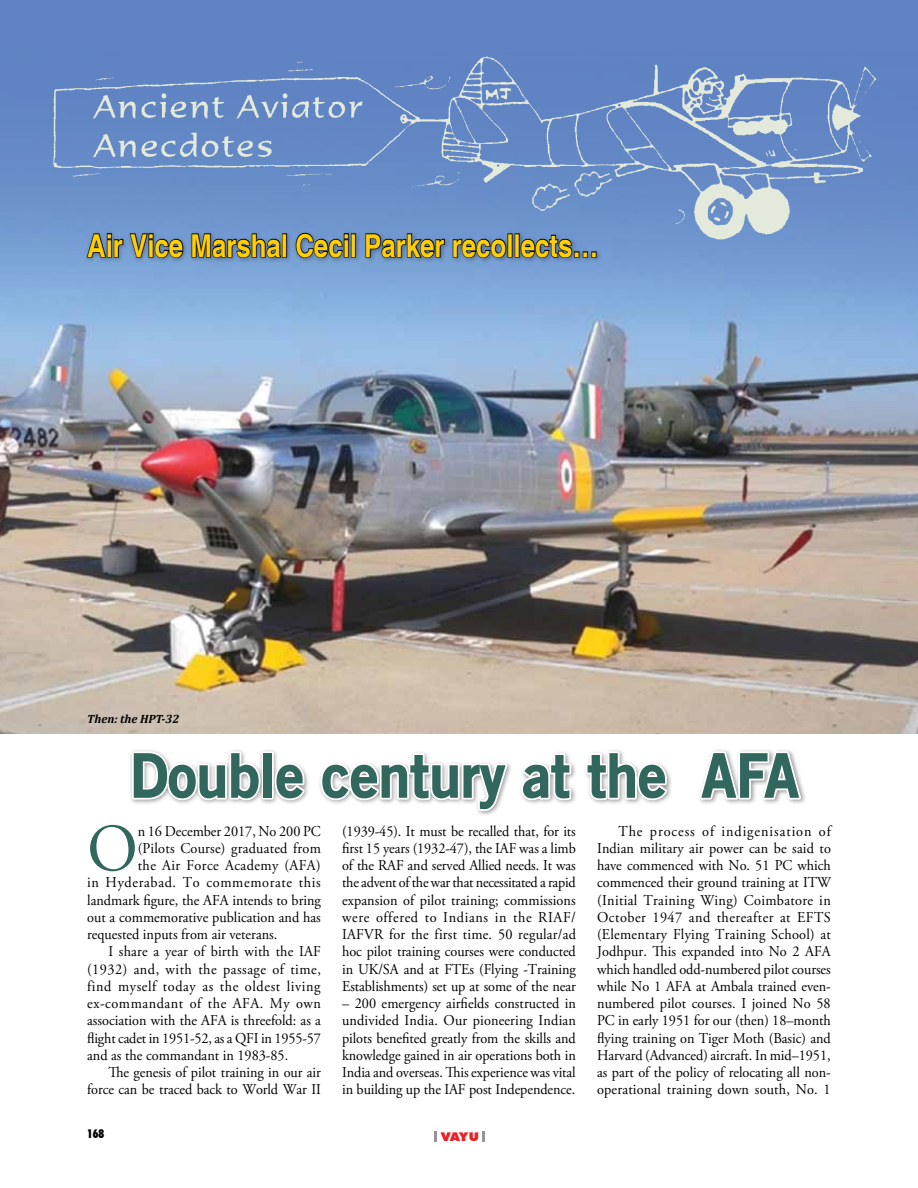
<style>
.page{position:relative;width:918px;height:1188px;background:#fff}
.page>*{position:absolute;margin:0;border:0;box-sizing:border-box;transform-origin:0 0}
.t1{font:67.05px "Adobe Garamond Pro";color:#32675e;scale:.95 1}
.t2{font:900 60px "Old Sans";color:#32675e;scale:.95 1}
.t3{font:700 condensed 31.5px "Helvetica";color:#ffcf01}
.t4{font:15px/17.2px "Adobe Garamond Pro";color:#000;text-align:justify;scale:.95 1}
.t5{font:15px "Adobe Garamond Pro";letter-spacing:.04em;color:#000;scale:.95 1}
.t6{font:15px "Adobe Garamond Pro";letter-spacing:.035em;color:#000;scale:.95 1}
.t7{font:15px "Adobe Garamond Pro";letter-spacing:.045em;color:#000;scale:.95 1}
.t8{font:15px "Adobe Garamond Pro";letter-spacing:.03em;color:#000;scale:.95 1}
.t9{font:italic 700 12px "Cambria";color:#000}
.t10{font:900 12px "Futura BT";color:#ed1d24;scale:1.1 1}
.t11{font:900 condensed 12px "Futura BT";color:#000;scale:.95 1}
</style>
<div class="page">
<svg style="left:482px;top:1131px;width:3px;height:11px"></svg>
<svg style="left:434px;top:1131px;width:3px;height:11px"></svg>
<div style="left:0;top:0;width:918px;height:733px;background:#6084c3"></div>
<img style="left:0;top:183px;width:918px;height:550px">
<div style="left:84px;top:230px;width:519px;height:34px;background:#000;opacity:.3"></div>
<svg style="left:86px;top:245px;width:98px;height:14px"></svg>
<svg style="left:191px;top:245px;width:97px;height:14px"></svg>
<svg style="left:295px;top:245px;width:62px;height:14px"></svg>
<svg style="left:365px;top:245px;width:81px;height:14px"></svg>
<svg style="left:452px;top:245px;width:136px;height:14px"></svg>
<div style="left:591px;top:251px;width:6px;height:7px;border:2px solid #000"></div>
<svg style="left:130px;top:750px;width:133px;height:53px"></svg>
<div style="left:262px;top:751px;width:12px;height:49px;border:4px solid #fff"></div>
<svg style="left:272px;top:760px;width:36px;height:43px"></svg>
<svg style="left:319px;top:752px;width:191px;height:62px"></svg>
<svg style="left:520px;top:752px;width:54px;height:51px"></svg>
<svg style="left:585px;top:750px;width:85px;height:53px"></svg>
<svg style="left:699px;top:750px;width:105px;height:51px"></svg>
<img style="left:36px;top:56px;width:870px;height:189px">
<h3 class="t3" style="left:87px;top:227px;width:513px">Air Vice Marshal Cecil Parker recollects…</h3>
<p class="t9" style="left:87px;top:710px;width:94px">Then: the HPT-32</p>
<h2 class="t2" style="left:130px;top:738px;width:706px">Double century at the AFA</h2>
<h1 class="t1" style="left:87px;top:809px;width:55px">O</h1>
<p class="t4" style="left:138px;top:823px;width:194px">n 16 December 2017, No 200 PC</p>
<p class="t4" style="left:597px;top:823px;width:248px;text-indent:21px">The process of indigenisation of Indian military air power can be said to have commenced with No. 51 PC which commenced their ground training at ITW (Initial Training Wing) Coimbatore in October 1947 and thereafter at EFTS (Elementary Flying Training School) at Jodhpur. This expanded into No 2 AFA which handled odd-numbered pilot courses while No 1 AFA at Ambala trained even&shy;numbered pilot courses. I joined No 58<br>PC in early 1951 for our (then) 18–month flying training on Tiger Moth (Basic) and Harvard (Advanced) aircraft. In mid–1951, as part of the policy of relocating all non&shy;operational training down south, No. 1</p>
<p class="t4" style="left:342px;top:823px;width:248px">(1939-45). It must be recalled that, for its first 15 years (1932-47), the IAF was a limb of the RAF and served Allied needs. It was the advent of the war that necessitated a rapid expansion of pilot training; commissions were offered to Indians in the RIAF/ IAFVR for the first time. 50 regular/ad hoc pilot training courses were conducted in UK/SA and at FTEs (Flying -Training Establishments) set up at some of the near</p>
<p class="t4" style="left:342px;top:995px;width:248px">– 200 emergency airfields constructed in undivided India. Our pioneering Indian pilots benefited greatly from the skills and knowledge gained in air operations both in India and overseas. This experience was vital in building up the IAF post Independence.</p>
<p class="t4" style="left:138px;top:840px;width:194px">(Pilots Course) graduated from</p>
<p class="t8" style="left:138px;top:856px;width:194px">the Air Force Academy (AFA)</p>
<p class="t7" style="left:87px;top:874px;width:247px">in Hyderabad. To commemorate this</p>
<p class="t4" style="left:87px;top:892px;width:248px">landmark figure, the AFA intends to bring</p>
<p class="t4" style="left:87px;top:909px;width:248px">out a commemorative publication and has</p>
<p class="t4" style="left:87px;top:926px;width:202px">requested inputs from air veterans.</p>
<p class="t4" style="left:108px;top:944px;width:225px">I share a year of birth with the IAF</p>
<p class="t6" style="left:87px;top:960px;width:248px">(1932) and, with the passage of time,</p>
<p class="t5" style="left:87px;top:977px;width:247px">find myself today as the oldest living</p>
<p class="t5" style="left:87px;top:994px;width:248px">ex-commandant of the AFA. My own</p>
<p class="t4" style="left:87px;top:1013px;width:248px">association with the AFA is threefold: as a</p>
<p class="t4" style="left:87px;top:1030px;width:248px">flight cadet in 1951-52, as a QFI in 1955-57</p>
<p class="t4" style="left:87px;top:1047px;width:213px">and as the commandant in 1983-85.</p>
<p class="t4" style="left:108px;top:1064px;width:225px">The genesis of pilot training in our air</p>
<p class="t4" style="left:87px;top:1082px;width:248px">force can be traced back to World War II</p>
<p class="t11" style="left:87px;top:1127px;width:19px">168</p>
<p class="t10" style="left:441px;top:1129px;width:36px">VAYU</p>
</div>
